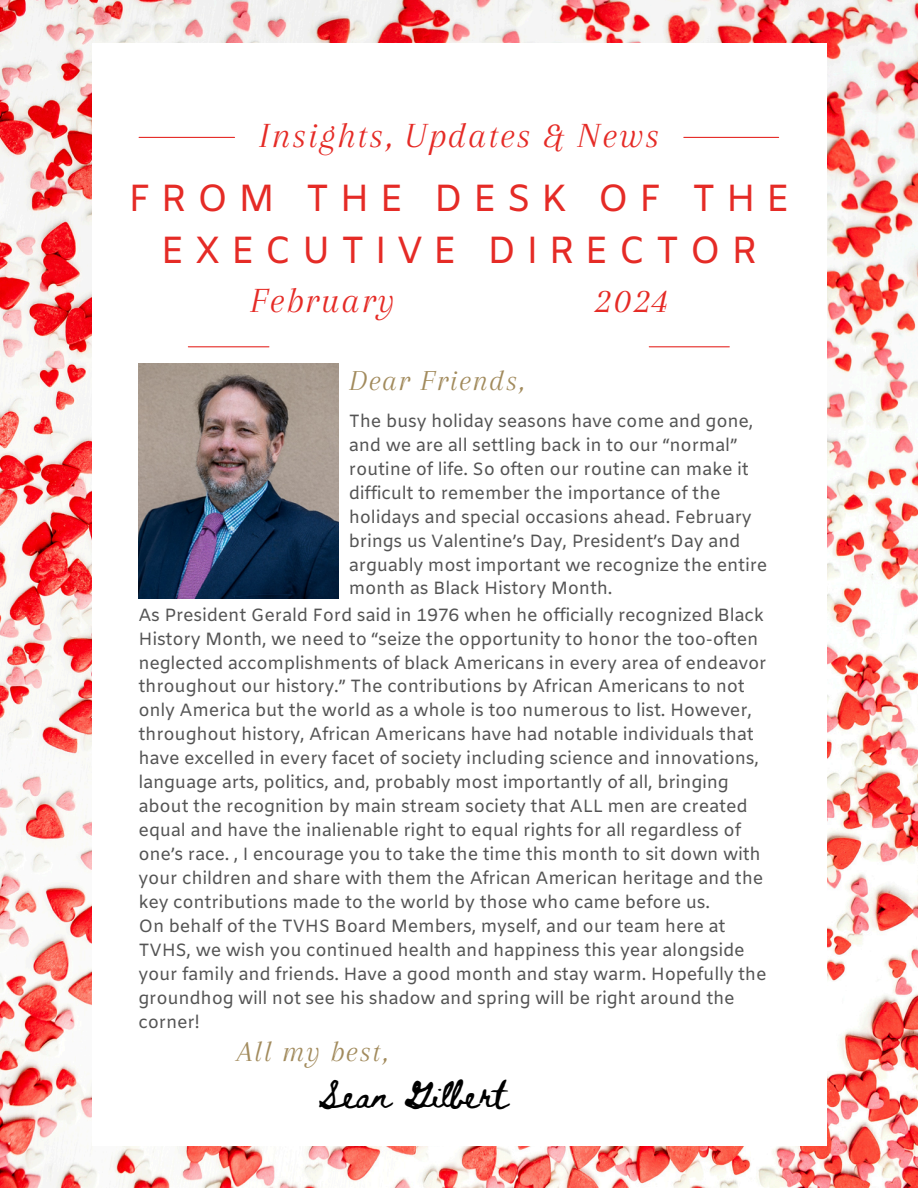
<style>
.page{position:relative;width:918px;height:1188px;background:#fff}
.page>*{position:absolute;margin:0;border:0;box-sizing:border-box;transform-origin:0 0}
.t1{font:37.8px/51.9px "Amiko";letter-spacing:.26em;color:#e52b26;text-align:center}
.t2{font:italic 36.75px "Arapey";letter-spacing:.05em;color:#e52b26}
.t3{font:italic 30px "Arapey";letter-spacing:.05em;color:#a28b5d}
.t4{font:26.55px "Beth Ellen";color:#000}
.t5{font:17.7px/24px "Amiko";letter-spacing:-.015em;color:#545454}
</style>
<div class="page">
<img style="left:0;top:0;width:918px;height:1188px">
<div style="left:92px;top:43px;width:734px;height:1102px;background:#fff"></div>
<hr style="left:684px;top:137px;width:95px;height:1px;background:#e52b26">
<hr style="left:139px;top:137px;width:96px;height:1px;background:#e52b26">
<hr style="left:649px;top:346px;width:80px;height:1px;background:#e52b26">
<hr style="left:188px;top:346px;width:81px;height:1px;background:#e52b26">
<img style="left:138px;top:363px;width:201px;height:235px">
<p class="t2" style="left:259px;top:115px;width:402px">Insights, Updates &amp; News</p>
<p class="t1" style="left:128px;top:175px;width:663px">FROM THE DESK OF THE<br>EXECUTIVE DIRECTOR</p>
<p class="t2" style="left:250px;top:281px;width:146px">February</p>
<p class="t2" style="left:594px;top:281px;width:75px">2024</p>
<h2 class="t3" style="left:349px;top:364px;width:177px">Dear Friends,</h2>
<p class="t5" style="left:349px;top:410px;width:420px">The busy holiday seasons have come and gone, and we are all settling back in to our “normal” routine of life. So often our routine can make it difficult to remember the importance of the holidays and special occasions ahead. February brings us Valentine’s Day, President’s Day and arguably most important we recognize the entire month as Black History Month.</p>
<h1 class="t5" style="left:138px;top:604px;width:630px">As President Gerald Ford said in 1976 when he officially recognized Black History Month, we need to “seize the opportunity to honor the too-often neglected accomplishments of black Americans in every area of endeavor throughout our history.” The contributions by African Americans to not only America but the world as a whole is too numerous to list. However, throughout history, African Americans have had notable individuals that have excelled in every facet of society including science and innovations, language arts, politics, and, probably most importantly of all, bringing about the recognition by main stream society that ALL men are created equal and have the inalienable right to equal rights for all regardless of one’s race. , I encourage you to take the time this month to sit down with your children and share with them the African American heritage and the key contributions made to the world by those who came before us.</h1>
<h2 class="t5" style="left:138px;top:915px;width:630px">On behalf of the TVHS Board Members, myself, and our team here at TVHS, we wish you continued health and happiness this year alongside your family and friends. Have a good month and stay warm. Hopefully the groundhog will not see his shadow and spring will be right around the corner!</h2>
<p class="t3" style="left:237px;top:1035px;width:152px">All my best,</p>
<p class="t4" style="left:318px;top:1083px;width:191px">Sean Gilbert</p>
</div>
